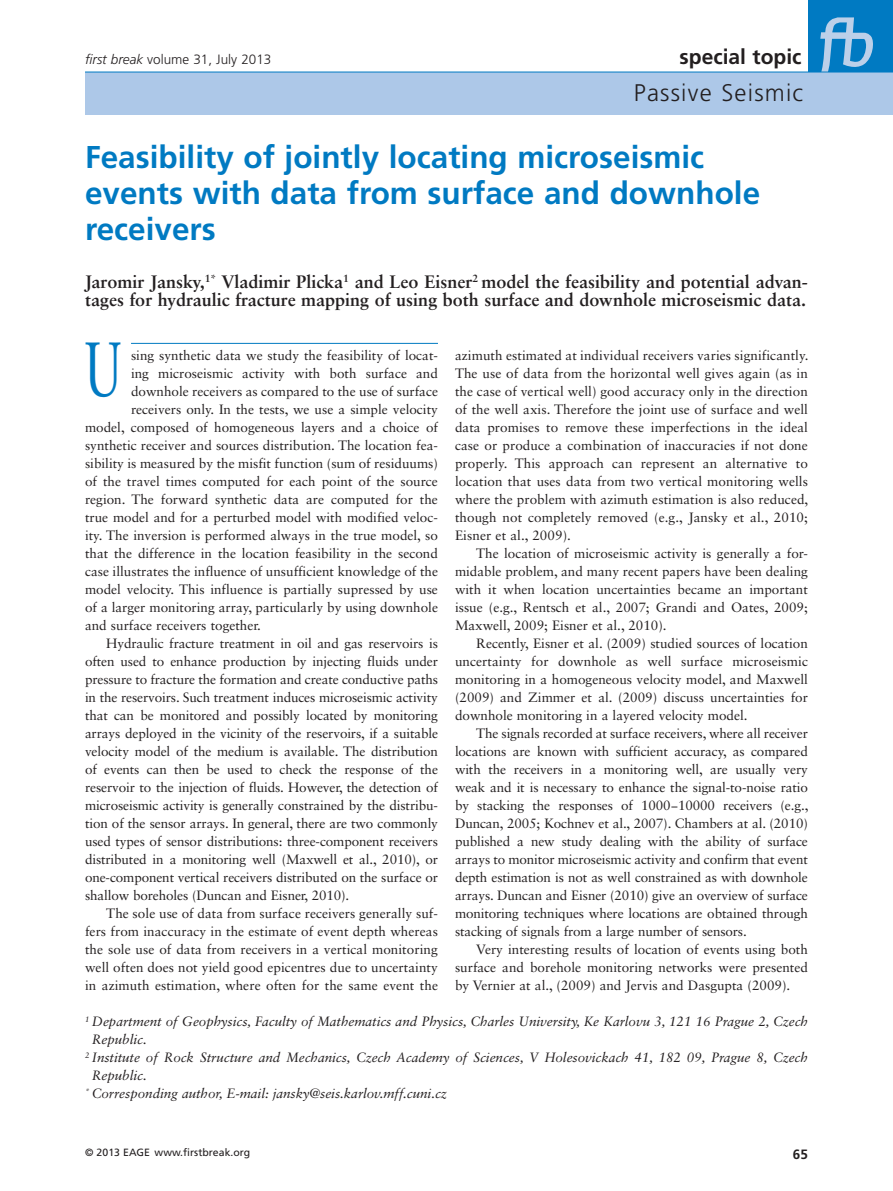
<style>
.page{position:relative;width:893px;height:1191px;background:#fff}
.page>*{position:absolute;margin:0;border:0;box-sizing:border-box;transform-origin:0 0}
._04-Brood_lijn{font:76.8px "Sabon LT Std";color:#007ac2;scale:.65 1}
._00_Kop_1{font:700 31.5px/36px "Frutiger LT Std";color:#007ac2}
.t1{font:300 24px "Frutiger LT Std";letter-spacing:.05em;color:#231f20}
.t2{font:700 21px "Frutiger LT Std";color:#231f20}
._03-Intro{font:700 18px/18px "Sabon LT Std";color:#231f20}
._04-Brood{font:13.5px/18px "Sabon LT Std";color:#231f20;text-align:justify}
._04-Brood_lijn-2{font:13.5px "Sabon LT Std";color:#231f20}
._04-Brood_zonder_ins{font:italic 13.5px/18px "Sabon LT Std";letter-spacing:-.005em;color:#231f20}
.t3{font:300 13.5px "Frutiger LT Std";color:#231f20}
.t4{font:700 13.5px "Frutiger LT Std";color:#231f20}
.t5{font:10.5px "Frutiger LT Std";color:#231f20}
.s1{font-style:italic}
</style>
<div class="page">
<div style="left:85px;top:72px;width:808px;height:43px;background:#adc8e8"></div>
<div style="left:808px;top:0;width:85px;height:72px;background:#007ac2"></div>
<svg style="left:820px;top:17px;width:53px;height:55px"></svg>
<hr style="left:85px;top:72px;width:808px;height:1px;background:#007ac2">
<hr style="left:131px;top:343px;width:307px;height:1px;background:#007ac2">
<p class="t3" style="left:85px;top:52px;width:188px"><span class="s1">first break</span> volume 31, July 2013</p>
<p class="t2" style="left:680px;top:45px;width:123px">special topic</p>
<p class="t1" style="left:634px;top:79px;width:171px">Passive Seismic</p>
<p class="_00_Kop_1" style="left:85px;top:139px;width:677px">Feasibility of jointly locating microseismic events with data from surface and downhole receivers</p>
<p class="_03-Intro" style="left:85px;top:272px;width:724px">Jaromir Jansky,<sup>1*</sup> Vladimir Plicka<sup>1</sup> and Leo Eisner<sup>2</sup> model the feasibility and potential advan&shy;tages for hydraulic fracture mapping of using both surface and downhole microseismic data.</p>
<p class="_04-Brood_lijn" style="left:85px;top:324px;width:57px">U</p>
<p class="_04-Brood_lijn-2" style="left:131px;top:347px;width:308px">sing synthetic data we study the feasibility of locat-</p>
<p class="_04-Brood" style="left:455px;top:346px;width:355px">azimuth estimated at individual receivers varies significantly.<br>The use of data from the horizontal well gives again (as in the case of vertical well) good accuracy only in the direction of the well axis. Therefore the joint use of surface and well data promises to remove these imperfections in the ideal case or produce a combination of inaccuracies if not done properly. This approach can represent an alternative to location that uses data from two vertical monitoring wells where the problem with azimuth estimation is also reduced, though not completely removed (e.g., Jansky et al., 2010; Eisner et al., 2009).</p>
<p class="_04-Brood" style="left:455px;top:544px;width:354px;text-indent:21px">The location of microseismic activity is generally a for&shy;midable problem, and many recent papers have been dealing with it when location uncertainties became an important issue (e.g., Rentsch et al., 2007; Grandi and Oates, 2009; Maxwell, 2009; Eisner et al., 2010).</p>
<p class="_04-Brood" style="left:455px;top:634px;width:355px;text-indent:21px">Recently, Eisner et al. (2009) studied sources of location uncertainty for downhole as well surface microseismic monitoring in a homogeneous velocity model, and Maxwell (2009) and Zimmer et al. (2009) discuss uncertainties for downhole monitoring in a layered velocity model.</p>
<p class="_04-Brood" style="left:455px;top:724px;width:355px;text-indent:21px">The signals recorded at surface receivers, where all receiver locations are known with sufficient accuracy, as compared with the receivers in a monitoring well, are usually very weak and it is necessary to enhance the signal-to-noise ratio by stacking the responses of 1000−10000 receivers (e.g., Duncan, 2005; Kochnev et al., 2007). Chambers at al. (2010) published a new study dealing with the ability of surface arrays to monitor microseismic activity and confirm that event depth estimation is not as well constrained as with downhole arrays. Duncan and Eisner (2010) give an overview of surface monitoring techniques where locations are obtained through stacking of signals from a large number of sensors.</p>
<p class="_04-Brood" style="left:455px;top:940px;width:354px;text-indent:21px">Very interesting results of location of events using both surface and borehole monitoring networks were presented by Vernier at al., (2009) and Jervis and Dasgupta (2009).</p>
<p class="_04-Brood_lijn-2" style="left:131px;top:365px;width:308px">ing microseismic activity with both surface and</p>
<p class="_04-Brood_lijn-2" style="left:131px;top:383px;width:308px">downhole receivers as compared to the use of surface</p>
<p class="_04-Brood_lijn-2" style="left:131px;top:401px;width:308px">receivers only. In the tests, we use a simple velocity</p>
<p class="_04-Brood_lijn-2" style="left:85px;top:419px;width:354px">model, composed of homogeneous layers and a choice of</p>
<p class="_04-Brood_lijn-2" style="left:85px;top:437px;width:354px">synthetic receiver and sources distribution. The location fea-</p>
<p class="_04-Brood_lijn-2" style="left:85px;top:455px;width:354px">sibility is measured by the misfit function (sum of residuums)</p>
<p class="_04-Brood_lijn-2" style="left:85px;top:473px;width:354px">of the travel times computed for each point of the source</p>
<p class="_04-Brood_lijn-2" style="left:85px;top:491px;width:354px">region. The forward synthetic data are computed for the</p>
<p class="_04-Brood_lijn-2" style="left:85px;top:509px;width:354px">true model and for a perturbed model with modified veloc-</p>
<p class="_04-Brood_lijn-2" style="left:85px;top:527px;width:354px">ity. The inversion is performed always in the true model, so</p>
<p class="_04-Brood_lijn-2" style="left:85px;top:545px;width:354px">that the difference in the location feasibility in the second</p>
<p class="_04-Brood_lijn-2" style="left:85px;top:563px;width:354px">case illustrates the influence of unsufficient knowledge of the</p>
<p class="_04-Brood_lijn-2" style="left:85px;top:581px;width:354px">model velocity. This influence is partially supressed by use</p>
<p class="_04-Brood_lijn-2" style="left:85px;top:599px;width:354px">of a larger monitoring array, particularly by using downhole</p>
<p class="_04-Brood_lijn-2" style="left:85px;top:617px;width:177px">and surface receivers together.</p>
<p class="_04-Brood" style="left:85px;top:634px;width:354px;text-indent:21px">Hydraulic fracture treatment in oil and gas reservoirs is often used to enhance production by injecting fluids under pressure to fracture the formation and create conductive paths in the reservoirs. Such treatment induces microseismic activity that can be monitored and possibly located by monitoring arrays deployed in the vicinity of the reservoirs, if a suitable velocity model of the medium is available. The distribution of events can then be used to check the response of the reservoir to the injection of fluids. However, the detection of microseismic activity is generally constrained by the distribu&shy;tion of the sensor arrays. In general, there are two commonly used types of sensor distributions: three-component receivers distributed in a monitoring well (Maxwell et al., 2010), or one-component vertical receivers distributed on the surface or shallow boreholes (Duncan and Eisner, 2010).</p>
<p class="_04-Brood" style="left:85px;top:904px;width:354px;text-indent:21px">The sole use of data from surface receivers generally suf&shy;fers from inaccuracy in the estimate of event depth whereas the sole use of data from receivers in a vertical monitoring well often does not yield good epicentres due to uncertainty in azimuth estimation, where often for the same event the</p>
<p class="_04-Brood_zonder_ins" style="left:92px;top:1012px;width:718px;text-indent:-7px"><sup>1</sup> Department of Geophysics, Faculty of Mathematics and Physics, Charles University, Ke Karlovu 3, 121 16 Prague 2, Czech<br>Republic.</p>
<p class="_04-Brood_zonder_ins" style="left:92px;top:1048px;width:717px;text-indent:-7px"><sup>2</sup> Institute of Rock Structure and Mechanics, Czech Academy of Sciences, V Holesovickach 41, 182 09, Prague 8, Czech<br>Republic.</p>
<p class="_04-Brood_zonder_ins" style="left:85px;top:1084px;width:363px"><sup>*</sup> Corresponding author, E-mail: jansky@seis.karlov.mff.cuni.cz</p>
<p class="t5" style="left:85px;top:1146px;width:167px">© 2013 EAGE www.firstbreak.org</p>
<p class="t4" style="left:793px;top:1146px;width:17px">65</p>
</div>
